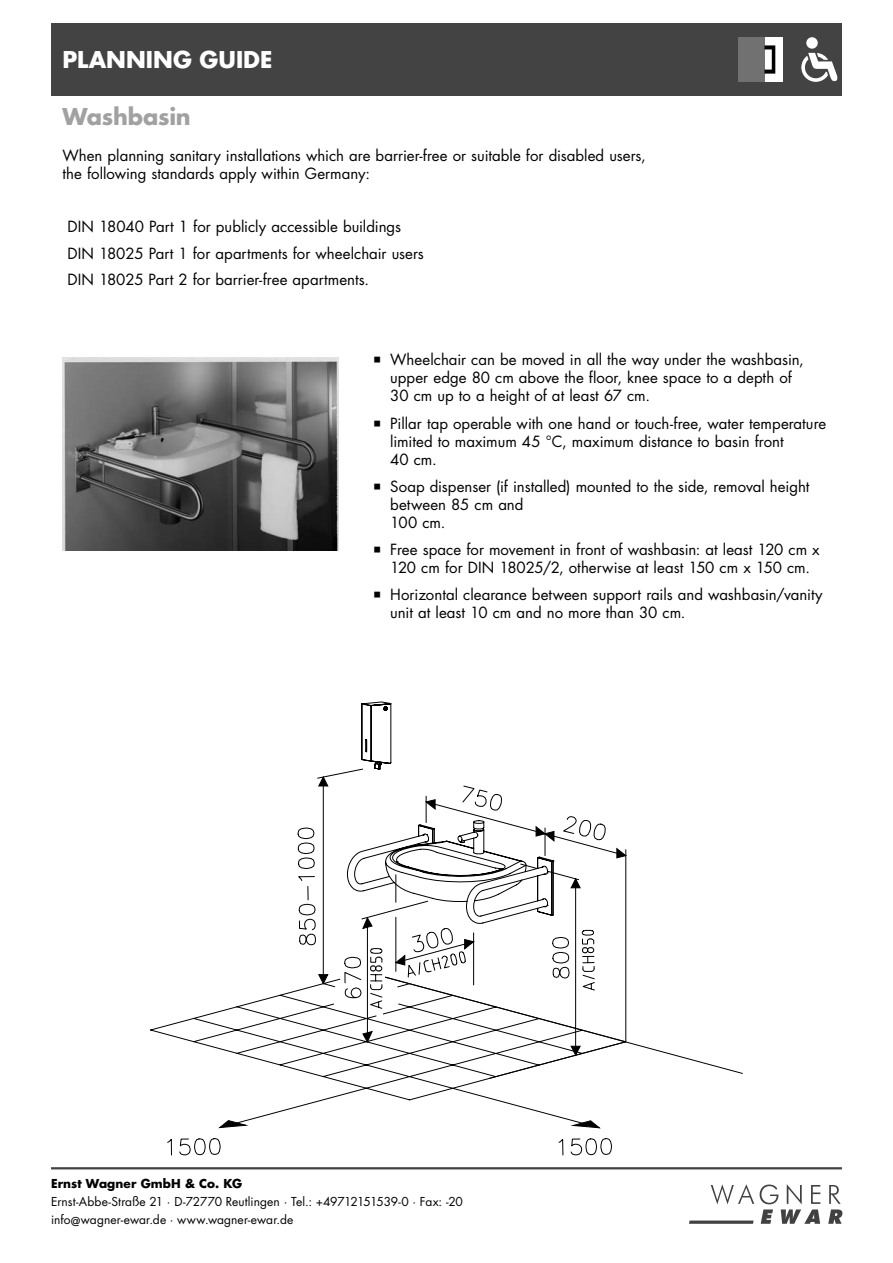
<style>
.page{position:relative;width:893px;height:1263px;background:#fff}
.page>*{position:absolute;margin:0;border:0;box-sizing:border-box;transform-origin:0 0}
.t1{font:700 22.5px "Futura Std";color:#fff}
.t2{font:700 22.5px "Futura Std";letter-spacing:-.01em;color:#a1a1a1}
.t3{font:15px/18px "Futura Std";color:#000}
.t4{font:12px/18px "Futura Std";color:#000}
.t5{font:700 12px "Futura Std";letter-spacing:.01em;color:#000}
</style>
<div class="page">
<svg style="left:689px;top:1184px;width:153px;height:40px"></svg>
<hr style="left:51px;top:1167px;width:791px;height:2px;background:#434343">
<div style="left:51px;top:23px;width:791px;height:73px;background:#434343"></div>
<svg style="left:150px;top:990px;width:593px;height:138px"></svg>
<svg style="left:572px;top:1120px;width:28px;height:8px"></svg>
<svg style="left:167px;top:1138px;width:445px;height:17px"></svg>
<svg style="left:219px;top:1120px;width:28px;height:8px"></svg>
<svg style="left:297px;top:701px;width:330px;height:355px"></svg>
<img style="left:63px;top:357px;width:276px;height:194px">
<div style="left:738px;top:37px;width:45px;height:45px;background:#fff"></div>
<div style="left:738px;top:37px;width:26px;height:45px;background:#717171"></div>
<svg style="left:764px;top:45px;width:11px;height:29px"></svg>
<div style="left:806px;top:37px;width:12px;height:12px;background:#fff;border-radius:50%"></div>
<svg style="left:801px;top:53px;width:36px;height:29px"></svg>
<h1 class="t1" style="left:63px;top:49px;width:212px">PLANNING GUIDE</h1>
<h1 class="t2" style="left:63px;top:106px;width:130px">Washbasin</h1>
<p class="t3" style="left:63px;top:148px;width:585px">When planning sanitary installations which are barrier-free or suitable for disabled users, the following standards apply within Germany:</p>
<p class="t3" style="left:68px;top:215px;width:358px;line-height:26.5px">DIN 18040 Part 1 for publicly accessible buildings<br>DIN 18025 Part 1 for apartments for wheelchair users<br>DIN 18025 Part 2 for barrier-free apartments.</p>
<p class="t3" style="left:390px;top:352px;width:415px">Wheelchair can be moved in all the way under the washbasin, upper edge 80 cm above the floor, knee space to a depth of<br>30 cm up to a height of at least 67 cm.</p>
<p class="t3" style="left:390px;top:415px;width:437px">Pillar tap operable with one hand or touch-free, water temperature limited to maximum 45 °C, maximum distance to basin front<br>40 cm.</p>
<p class="t3" style="left:390px;top:478px;width:421px">Soap dispenser (if installed) mounted to the side, removal height between 85 cm and<br>100 cm.</p>
<p class="t3" style="left:390px;top:542px;width:431px">Free space for movement in front of washbasin: at least 120 cm x<br>120 cm for DIN 18025/2, otherwise at least 150 cm x 150 cm.</p>
<p class="t3" style="left:390px;top:587px;width:434px">Horizontal clearance between support rails and washbasin/vanity unit at least 10 cm and no more than 30 cm.</p>
<p class="t5" style="left:51px;top:1178px;width:193px">Ernst Wagner GmbH &amp; Co. KG</p>
<p class="t4" style="left:51px;top:1193px;width:413px">Ernst-Abbe-Straße 21 · D-72770 Reutlingen · Tel.: +49712151539-0 · Fax: -20 info@wagner-ewar.de · www.wagner-ewar.de</p>
</div>
